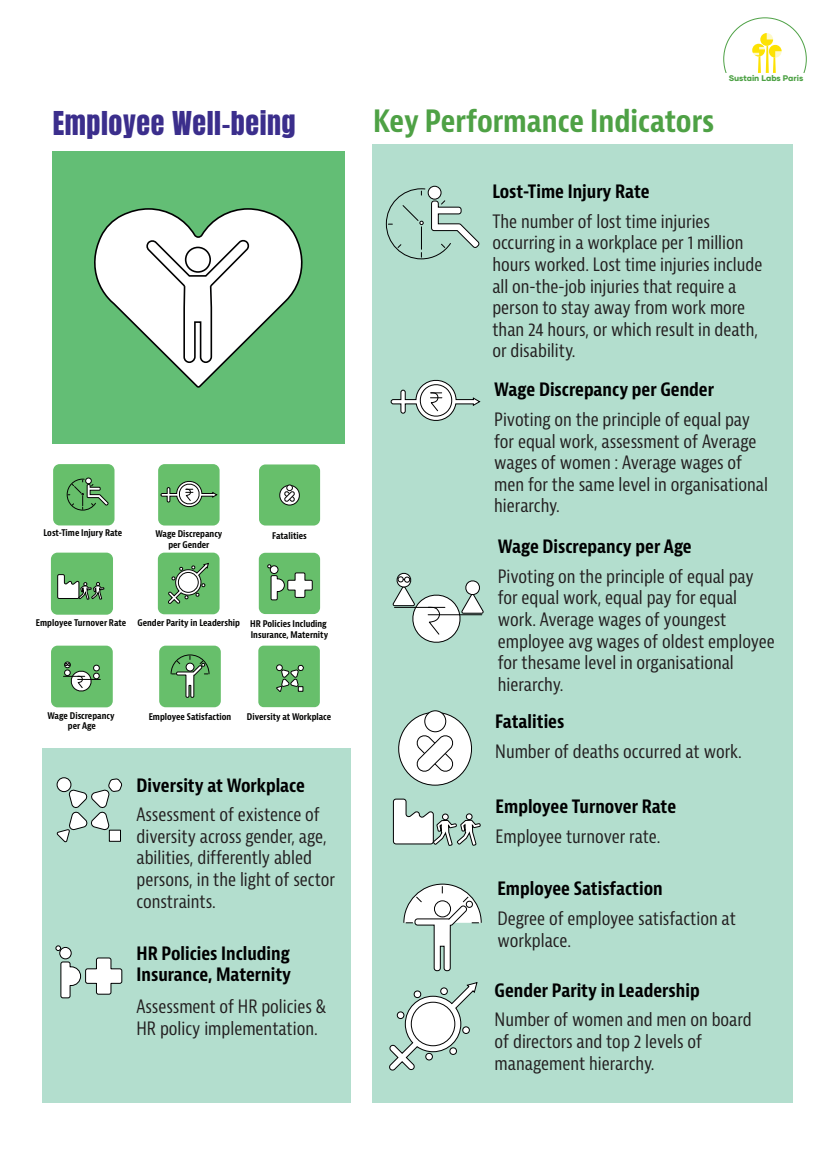
<style>
.page{position:relative;width:838px;height:1161px;background:#fff}
.page>*{position:absolute;margin:0;border:0;box-sizing:border-box;transform-origin:0 0}
.t1{font:700 condensed 30px "Bernina Sans";color:#4ea145}
.t2{font:27.9px "Anton";letter-spacing:.02em;color:#3b2e8c}
.t3{font:condensed 18px/21.6px "Bernina Sans";color:#231f20}
.t4{font:700 condensed 18px/21.6px "Bernina Sans";color:#000001}
.t5{font:700 condensed 9px/10.8px "Bernina Sans";color:#050504;text-align:center}
.t6{font:800 8.25px "Gilmer";color:#4da145}
</style>
<div class="page">
<svg style="left:723px;top:18px;width:83px;height:55px"></svg>
<div style="left:51px;top:646px;width:62px;height:61px;background:#67bf6b;border-radius:6px"></div>
<svg style="left:63px;top:661px;width:37px;height:31px"></svg>
<div style="left:258px;top:646px;width:62px;height:61px;background:#67bf6b;border-radius:5px"></div>
<svg style="left:276px;top:665px;width:28px;height:27px"></svg>
<div style="left:159px;top:646px;width:62px;height:61px;background:#67bf6b;border-radius:6px"></div>
<svg style="left:171px;top:654px;width:38px;height:44px"></svg>
<div style="left:53px;top:464px;width:61px;height:61px;background:#67bf6b;border-radius:6px"></div>
<svg style="left:67px;top:478px;width:42px;height:32px"></svg>
<div style="left:259px;top:464px;width:61px;height:61px;background:#67bf6b;border-radius:6px"></div>
<svg style="left:279px;top:484px;width:21px;height:21px"></svg>
<div style="left:51px;top:553px;width:62px;height:62px;background:#67bf6b;border-radius:7px"></div>
<svg style="left:57px;top:574px;width:47px;height:25px"></svg>
<div style="left:158px;top:553px;width:61px;height:61px;background:#67bf6b;border-radius:6px"></div>
<svg style="left:168px;top:563px;width:41px;height:41px"></svg>
<div style="left:158px;top:464px;width:61px;height:61px;background:#67bf6b;border-radius:6px"></div>
<svg style="left:161px;top:480px;width:56px;height:28px"></svg>
<div style="left:259px;top:553px;width:61px;height:61px;background:#67bf6b;border-radius:6px"></div>
<svg style="left:267px;top:564px;width:45px;height:36px"></svg>
<div style="left:372px;top:145px;width:420px;height:957px;background:#b3dece"></div>
<div style="left:43px;top:748px;width:308px;height:354px;background:#b3dece"></div>
<div style="left:53px;top:152px;width:291px;height:292px;background:#63be75"></div>
<svg style="left:94px;top:208px;width:209px;height:180px"></svg>
<div style="left:428px;top:186px;width:13px;height:13px;border:1px solid #000001;border-radius:50%"></div>
<svg style="left:385px;top:188px;width:95px;height:72px"></svg>
<svg style="left:390px;top:379px;width:90px;height:42px"></svg>
<svg style="left:398px;top:710px;width:74px;height:76px"></svg>
<svg style="left:393px;top:798px;width:88px;height:48px"></svg>
<svg style="left:389px;top:982px;width:89px;height:89px"></svg>
<div style="left:462px;top:1026px;width:8px;height:8px;border:1px solid #000001;border-radius:50%"></div>
<svg style="left:392px;top:572px;width:91px;height:71px"></svg>
<svg style="left:403px;top:883px;width:79px;height:88px"></svg>
<div style="left:57px;top:777px;width:14px;height:15px;border:1px solid #000001;border-radius:50%"></div>
<svg style="left:57px;top:778px;width:65px;height:65px"></svg>
<div style="left:60px;top:947px;width:11px;height:12px;background:#fff;border-radius:50%"></div>
<div style="left:59px;top:947px;width:12px;height:12px;border:1px solid #000001;border-radius:50%"></div>
<svg style="left:60px;top:957px;width:62px;height:41px"></svg>
<svg style="left:56px;top:945px;width:5px;height:6px"></svg>
<h2 class="t2" style="left:53px;top:109px;width:244px">Employee Well-being</h2>
<h1 class="t1" style="left:373px;top:103px;width:343px">Key Performance Indicators</h1>
<p class="t6" style="left:728px;top:73px;width:76px">Sustain Labs Paris</p>
<p class="t4" style="left:492px;top:181px;width:159px">Lost-Time Injury Rate</p>
<p class="t3" style="left:492px;top:211px;width:271px">The number of lost time injuries occurring in a workplace per 1 million hours worked. Lost time injuries include all on-the-job injuries that require a person to stay away from work more than 24 hours, or which result in death, or disability.</p>
<p class="t4" style="left:494px;top:379px;width:221px">Wage Discrepancy per Gender</p>
<p class="t5" style="left:44px;top:527px;width:80px">Lost-Time Injury Rate</p>
<p class="t5" style="left:272px;top:530px;width:36px">Fatalities</p>
<p class="t5" style="left:155px;top:529px;width:68px">Wage Discrepancy per Gender</p>
<p class="t5" style="left:36px;top:617px;width:205px">Employee Turnover Rate Gender Parity in Leadership</p>
<p class="t5" style="left:250px;top:619px;width:79px;text-align:left">HR Policies Including<br>Insurance, Maternity</p>
<p class="t5" style="left:47px;top:710px;width:68px">Wage Discrepancy per Age</p>
<p class="t5" style="left:149px;top:712px;width:84px">Employee Satisfaction</p>
<p class="t5" style="left:247px;top:712px;width:86px">Diversity at Workplace</p>
<p class="t4" style="left:136px;top:775px;width:170px">Diversity at Workplace</p>
<p class="t3" style="left:136px;top:804px;width:200px">Assessment of existence of diversity across gender, age, abilities, differently abled persons, in the light of sector constraints.</p>
<p class="t4" style="left:136px;top:943px;width:156px">HR Policies Including<br>Insurance, Maternity</p>
<p class="t3" style="left:136px;top:996px;width:191px">Assessment of HR policies &amp;<br>HR policy implementation.</p>
<p class="t3" style="left:494px;top:409px;width:275px">Pivoting on the principle of equal pay for equal work, assessment of Average wages of women : Average wages of men for the same level in organisational hierarchy.</p>
<p class="t4" style="left:498px;top:536px;width:195px">Wage Discrepancy per Age</p>
<p class="t3" style="left:498px;top:566px;width:278px">Pivoting on the principle of equal pay for equal work, equal pay for equal work. Average wages of youngest employee avg wages of oldest employee for thesame level in organisational hierarchy.</p>
<p class="t4" style="left:495px;top:711px;width:71px">Fatalities</p>
<p class="t3" style="left:495px;top:741px;width:248px">Number of deaths occurred at work.</p>
<p class="t4" style="left:495px;top:796px;width:182px">Employee Turnover Rate</p>
<p class="t3" style="left:495px;top:826px;width:166px">Employee turnover rate.</p>
<p class="t4" style="left:497px;top:878px;width:167px">Employee Satisfaction</p>
<p class="t3" style="left:497px;top:908px;width:240px">Degree of employee satisfaction at workplace.</p>
<p class="t4" style="left:494px;top:980px;width:207px">Gender Parity in Leadership</p>
<p class="t3" style="left:494px;top:1009px;width:258px">Number of women and men on board of directors and top 2 levels of management hierarchy.</p>
</div>
